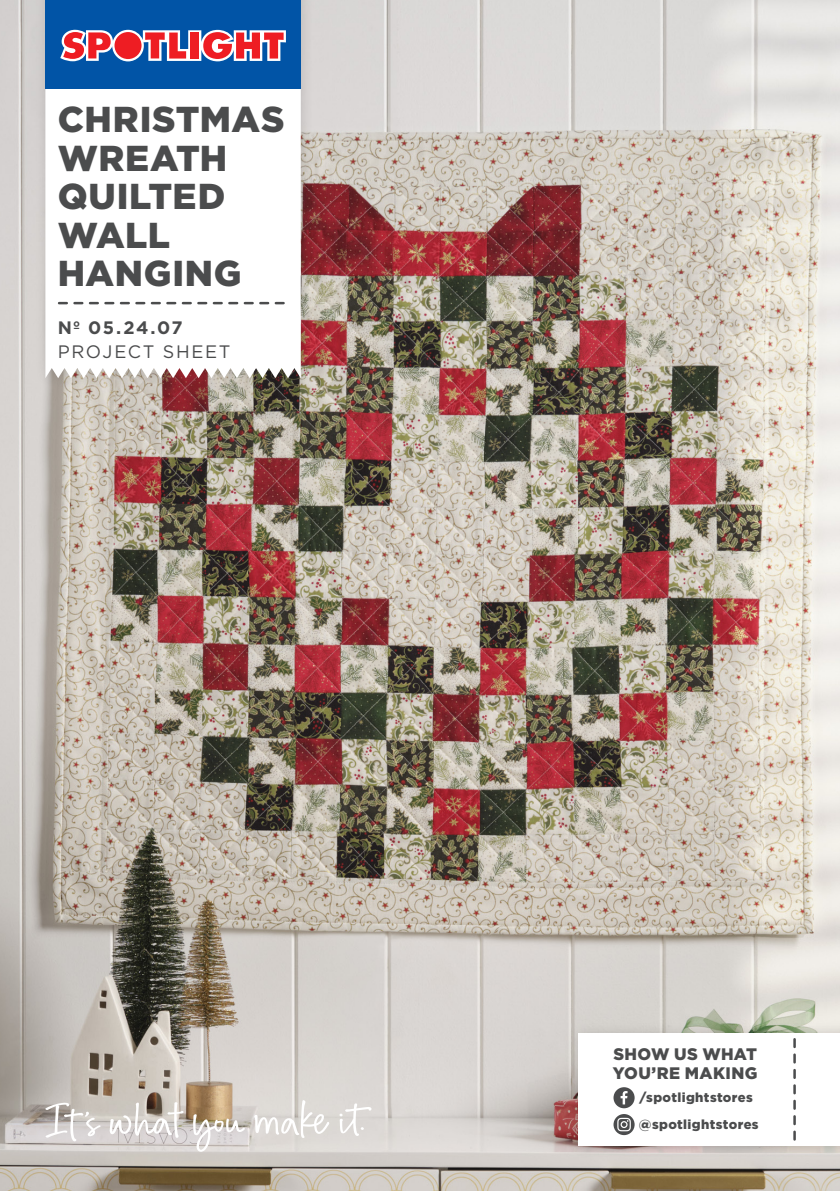
<style>
.page{position:relative;width:840px;height:1191px;background:#fff}
.page>*{position:absolute;margin:0;border:0;box-sizing:border-box;transform-origin:0 0}
.t1{font:900 36px/38.4px "Gotham";letter-spacing:.015em;color:#4b4c4d}
.t2{font:18px/24px "Gotham";letter-spacing:.095em;color:#4b4c4d}
.t3{font:900 16.6px/19.4px "Gotham";letter-spacing:.02em;color:#4b4c4d}
.t4{font:900 13px/26.8px "Gotham";letter-spacing:.025em;color:#4b4c4d}
.s1{font-weight:700}
</style>
<div class="page">
<img style="left:0;top:0;width:839px;height:1191px">
<svg style="left:193px;top:1114px;width:52px;height:37px"></svg>
<svg style="left:45px;top:1102px;width:56px;height:39px;background:#cfcac7"></svg>
<svg style="left:109px;top:1102px;width:74px;height:35px"></svg>
<svg style="left:339px;top:1103px;width:32px;height:33px"></svg>
<svg style="left:254px;top:1100px;width:75px;height:38px"></svg>
<div style="left:566px;top:1022px;width:273px;height:137px;background:#231f20;opacity:.15"></div>
<div style="left:577px;top:1033px;width:262px;height:112px;background:#fff"></div>
<svg style="left:793px;top:1039px;width:2px;height:100px"></svg>
<div style="left:613px;top:1087px;width:21px;height:21px;background:#4b4c4d;border-radius:50%"></div>
<svg style="left:620px;top:1091px;width:7px;height:13px"></svg>
<svg style="left:613px;top:1114px;width:21px;height:21px"></svg>
<svg style="left:617px;top:1117px;width:13px;height:14px"></svg>
<div style="left:34px;top:0;width:280px;height:390px;background:#231f20;opacity:.15"></div>
<svg style="left:45px;top:89px;width:255px;height:289px"></svg>
<svg style="left:59px;top:302px;width:224px;height:2px"></svg>
<div style="left:45px;top:0;width:255px;height:89px;background:#0154a6"></div>
<svg style="left:60px;top:30px;width:226px;height:31px;background:#c77082"></svg>
<p class="t1" style="left:58px;top:100px;width:228px">CHRISTMAS<br>WREATH<br>QUILTED<br>WALL<br>HANGING</p>
<p class="t2" style="left:58px;top:315px;width:174px"><span class="s1">Nº 05.24.07<br></span>PROJECT SHEET</p>
<p class="t3" style="left:612px;top:1043px;width:146px">SHOW US WHAT<br>YOU’RE MAKING</p>
<p class="t4" style="left:638px;top:1084px;width:121px">/spotlightstores @spotlightstores</p>
</div>
